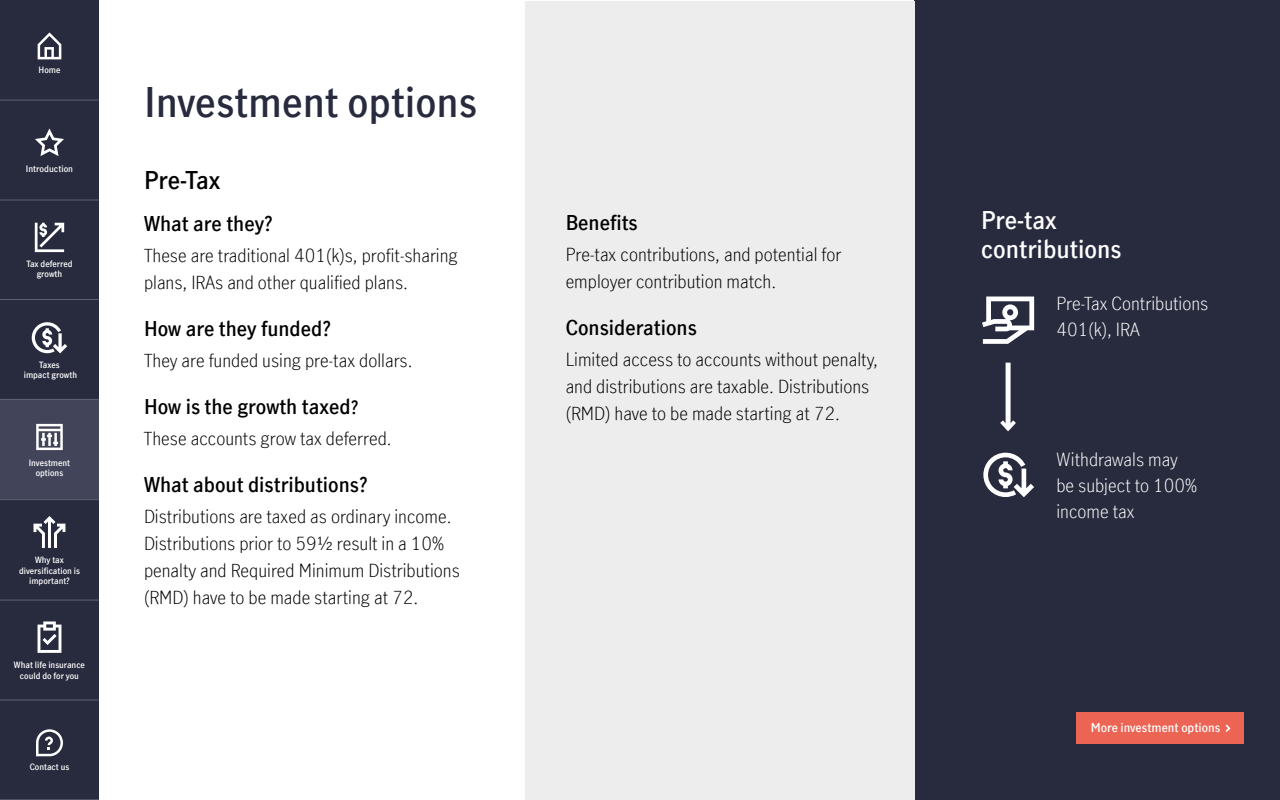
<style>
.page{position:relative;width:1280px;height:800px;background:#fff}
.page>*{position:absolute;margin:0;border:0;box-sizing:border-box;transform-origin:0 0}
.page_head{font:600 40px "Manulife JH Sans Optimized";color:#282b3e}
.t1{font:600 24px/28.8px "Manulife JH Sans Optimized";color:#fff}
.t2{font:600 24px "Manulife JH Sans Optimized";color:#000}
.t3{font:600 20px "Manulife JH Sans Optimized";color:#000}
.t4{font:300 18px/27px "Manulife JH Sans Optimized";color:#000}
.t5{font:300 18px/26px "Manulife JH Sans Optimized";color:#fff}
.t6{font:600 12px "Manulife JH Sans Optimized";color:#fff}
.t7{font:600 8.7px "Manulife JH Sans Optimized";color:#fff}
.t8{font:600 8.5px/10.2px "Manulife JH Sans Optimized";color:#fff;text-align:center}
.s1{font-size:18px}
</style>
<div class="page">
<div style="left:0;top:0;width:99px;height:800px;background:#282b3e"></div>
<div style="left:914px;top:0;width:366px;height:800px;background:#282b3e"></div>
<div style="left:525px;top:1px;width:389px;height:799px;background:#ededed"></div>
<div style="left:0;top:399px;width:99px;height:100px;background:#424559"></div>
<svg style="left:982px;top:297px;width:52px;height:47px"></svg>
<div style="left:1006px;top:363px;width:5px;height:66px;background:#fff"></div>
<svg style="left:1000px;top:416px;width:16px;height:16px"></svg>
<svg style="left:983px;top:453px;width:51px;height:44px"></svg>
<div style="left:1076px;top:712px;width:168px;height:31px;background:#ec6453"></div>
<svg style="left:1226px;top:725px;width:4px;height:7px"></svg>
<hr style="left:0;top:100px;width:99px;height:1px;background:#5e6073">
<hr style="left:0;top:299px;width:99px;height:1px;background:#5e6073">
<hr style="left:0;top:200px;width:99px;height:1px;background:#5e6073">
<hr style="left:0;top:600px;width:99px;height:1px;background:#5e6073">
<hr style="left:0;top:499px;width:99px;height:1px;background:#5e6073">
<hr style="left:0;top:399px;width:99px;height:1px;background:#5e6073">
<hr style="left:0;top:700px;width:99px;height:1px;background:#5e6073">
<hr style="left:0;top:799px;width:99px;height:1px;background:#5e6073">
<svg style="left:36px;top:729px;width:27px;height:27px"></svg>
<svg style="left:38px;top:32px;width:23px;height:27px"></svg>
<svg style="left:35px;top:128px;width:29px;height:28px"></svg>
<svg style="left:35px;top:223px;width:29px;height:29px"></svg>
<svg style="left:36px;top:424px;width:27px;height:26px"></svg>
<svg style="left:34px;top:516px;width:31px;height:32px"></svg>
<svg style="left:32px;top:322px;width:35px;height:31px"></svg>
<svg style="left:38px;top:621px;width:23px;height:32px"></svg>
<p class="t8" style="left:39px;top:65px;width:23px">Home</p>
<p class="t7" style="left:26px;top:162px;width:49px">Introduction</p>
<p class="t8" style="left:26px;top:258px;width:48px">Tax deferred growth</p>
<p class="t8" style="left:24px;top:359px;width:55px">Taxes<br>impact growth</p>
<p class="t8" style="left:29px;top:457px;width:43px">Investment options</p>
<p class="t8" style="left:19px;top:555px;width:62px">Why tax diversification is important?</p>
<p class="t8" style="left:14px;top:660px;width:73px">What life insurance could do for you</p>
<p class="t8" style="left:30px;top:761px;width:41px">Contact us</p>
<p class="page_head" style="left:144px;top:75px;width:335px">Investment options</p>
<p class="t2" style="left:144px;top:164px;width:78px">Pre-Tax</p>
<p class="t3" style="left:144px;top:210px;width:130px">What are they?</p>
<p class="t4" style="left:144px;top:242px;width:315px">These are traditional 401(k)s, profit-sharing plans, IRAs and other qualified plans.</p>
<p class="t3" style="left:144px;top:315px;width:189px">How are they funded?</p>
<p class="t4" style="left:144px;top:347px;width:270px">They are funded using pre-tax dollars.</p>
<p class="t3" style="left:144px;top:393px;width:216px">How is the growth taxed<span class="s1">?</span></p>
<p class="t4" style="left:144px;top:425px;width:249px">These accounts grow tax deferred.</p>
<p class="t3" style="left:144px;top:471px;width:225px">What about distributions?</p>
<p class="t4" style="left:144px;top:503px;width:317px">Distributions are taxed as ordinary income.<br>Distributions prior to 59½ result in a 10% penalty and Required Minimum Distributions (RMD) have to be made starting at 72.</p>
<p class="t3" style="left:566px;top:209px;width:74px">Benefits</p>
<p class="t4" style="left:566px;top:241px;width:277px">Pre-tax contributions, and potential for employer contribution match.</p>
<p class="t3" style="left:566px;top:314px;width:133px">Considerations</p>
<p class="t4" style="left:566px;top:346px;width:314px">Limited access to accounts without penalty, and distributions are taxable. Distributions (RMD) have to be made starting at 72.</p>
<p class="t1" style="left:981px;top:205px;width:142px">Pre-tax contributions</p>
<p class="t5" style="left:1056px;top:290px;width:153px">Pre-Tax Contributions<br>401(k), IRA</p>
<p class="t5" style="left:1056px;top:446px;width:142px">Withdrawals may be subject to 100% income tax</p>
<p class="t6" style="left:1091px;top:719px;width:131px">More investment options</p>
</div>
